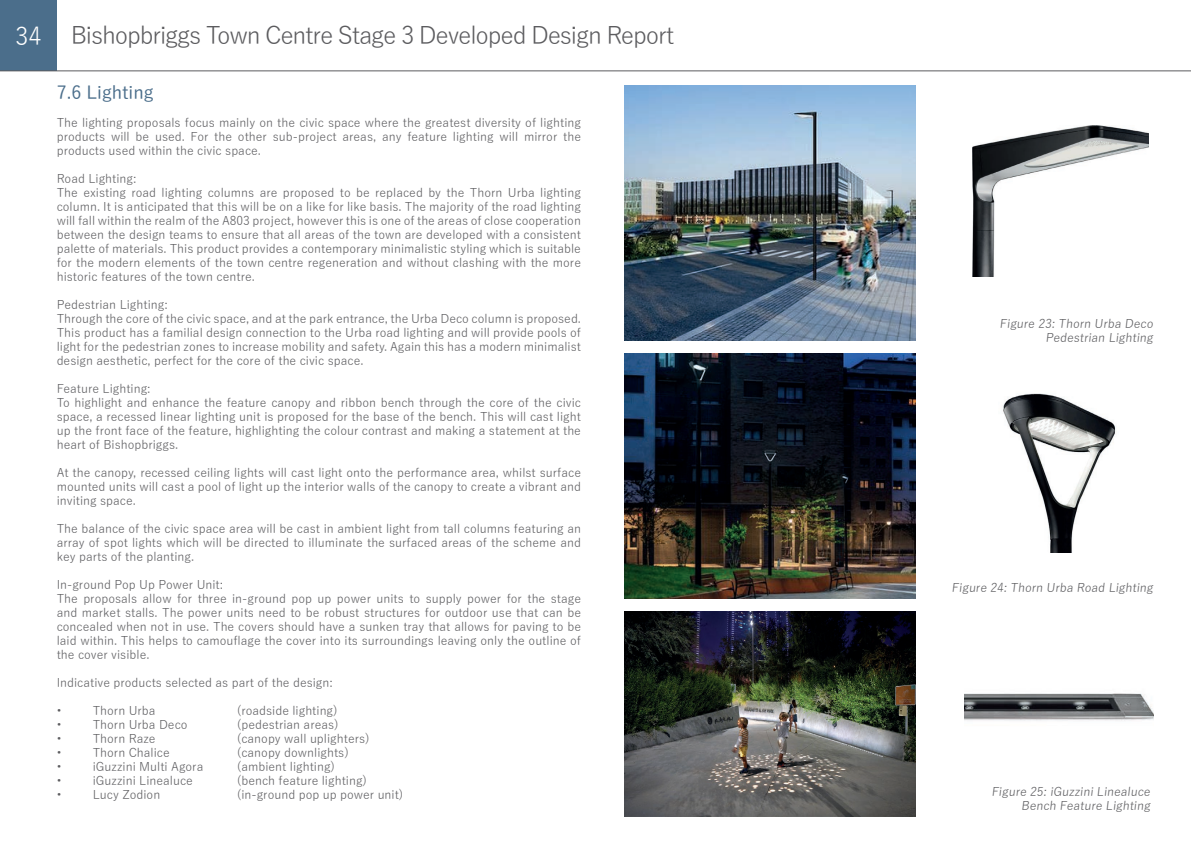
<style>
.page{position:relative;width:1191px;height:842px;background:#fff}
.page>*{position:absolute;margin:0;border:0;box-sizing:border-box;transform-origin:0 0}
.t1{font:24px "Yu Gothic";letter-spacing:-.05em;color:#5c5c5f}
.t2{font:500 18px "Yu Gothic";color:#4b6e8b}
.t3{font:12px/14px "Yu Gothic";color:#5c5c5f;text-align:justify}
.s1{color:#fff}
</style>
<div class="page">
<div style="left:0;top:0;width:57px;height:71px;background:#4b6e8b"></div>
<hr style="left:0;top:71px;width:1191px;height:1px;background:#5c5c5f">
<img style="left:972px;top:126px;width:176px;height:150px">
<img style="left:624px;top:353px;width:291px;height:246px">
<img style="left:1003px;top:393px;width:113px;height:159px">
<img style="left:624px;top:85px;width:291px;height:256px">
<img style="left:624px;top:611px;width:291px;height:205px">
<img style="left:964px;top:693px;width:189px;height:28px">
<h1 class="t1" style="left:15px;top:14px;width:660px"><span class="s1">34</span> Bishopbriggs Town Centre Stage 3 Developed Design Report</h1>
<p class="t2" style="left:57px;top:76px;width:98px">7.6 Lighting</p>
<p class="t3" style="left:57px;top:114px;width:526px">The lighting proposals focus mainly on the civic space where the greatest diversity of lighting products will be used. For the other sub-project areas, any feature lighting will mirror the products used within the civic space.</p>
<p class="t3" style="left:57px;top:170px;width:81px">Road Lighting:</p>
<p class="t3" style="left:57px;top:184px;width:526px">The existing road lighting columns are proposed to be replaced by the Thorn Urba lighting column. It is anticipated that this will be on a like for like basis. The majority of the road lighting will fall within the realm of the A803 project, however this is one of the areas of close cooperation between the design teams to ensure that all areas of the town are developed with a consistent palette of materials. This product provides a contemporary minimalistic styling which is suitable for the modern elements of the town centre regeneration and without clashing with the more historic features of the town centre.</p>
<p class="t3" style="left:57px;top:296px;width:113px">Pedestrian Lighting:</p>
<p class="t3" style="left:57px;top:310px;width:526px">Through the core of the civic space, and at the park entrance, the Urba Deco column is proposed.<br>This product has a familial design connection to the Urba road lighting and will provide pools of light for the pedestrian zones to increase mobility and safety. Again this has a modern minimalist design aesthetic, perfect for the core of the civic space.</p>
<p class="t3" style="left:57px;top:380px;width:95px">Feature Lighting:</p>
<p class="t3" style="left:57px;top:394px;width:526px">To highlight and enhance the feature canopy and ribbon bench through the core of the civic space, a recessed linear lighting unit is proposed for the base of the bench. This will cast light up the front face of the feature, highlighting the colour contrast and making a statement at the heart of Bishopbriggs.</p>
<p class="t3" style="left:57px;top:464px;width:526px">At the canopy, recessed ceiling lights will cast light onto the performance area, whilst surface mounted units will cast a pool of light up the interior walls of the canopy to create a vibrant and inviting space.</p>
<p class="t3" style="left:57px;top:520px;width:526px">The balance of the civic space area will be cast in ambient light from tall columns featuring an array of spot lights which will be directed to illuminate the surfaced areas of the scheme and key parts of the planting.</p>
<p class="t3" style="left:57px;top:576px;width:168px">In-ground Pop Up Power Unit:</p>
<p class="t3" style="left:57px;top:590px;width:526px">The proposals allow for three in-ground pop up power units to supply power for the stage and market stalls. The power units need to be robust structures for outdoor use that can be concealed when not in use. The covers should have a sunken tray that allows for paving to be laid within. This helps to camouflage the cover into its surroundings leaving only the outline of the cover visible.</p>
<p class="t3" style="left:57px;top:674px;width:278px">Indicative products selected as part of the design:</p>
<p class="t3" style="left:57px;top:702px;width:6px">•</p>
<p class="t3" style="left:93px;top:702px;width:64px">Thorn Urba</p>
<p class="t3" style="left:237px;top:702px;width:103px">(roadside lighting)</p>
<p class="t3" style="left:57px;top:716px;width:6px">•</p>
<p class="t3" style="left:93px;top:716px;width:96px">Thorn Urba Deco</p>
<p class="t3" style="left:237px;top:716px;width:104px">(pedestrian areas)</p>
<p class="t3" style="left:57px;top:730px;width:6px">•</p>
<p class="t3" style="left:93px;top:730px;width:64px">Thorn Raze</p>
<p class="t3" style="left:237px;top:730px;width:134px">(canopy wall uplighters)</p>
<p class="t3" style="left:57px;top:744px;width:6px">•</p>
<p class="t3" style="left:93px;top:744px;width:79px">Thorn Chalice</p>
<p class="t3" style="left:237px;top:744px;width:114px">(canopy downlights)</p>
<p class="t3" style="left:57px;top:758px;width:6px">•</p>
<p class="t3" style="left:93px;top:758px;width:112px">iGuzzini Multi Agora</p>
<p class="t3" style="left:237px;top:758px;width:100px">(ambient lighting)</p>
<p class="t3" style="left:57px;top:772px;width:6px">•</p>
<p class="t3" style="left:93px;top:772px;width:102px">iGuzzini Linealuce</p>
<p class="t3" style="left:237px;top:772px;width:132px">(bench feature lighting)</p>
<p class="t3" style="left:57px;top:786px;width:6px">•</p>
<p class="t3" style="left:93px;top:786px;width:69px">Lucy Zodion</p>
<p class="t3" style="left:237px;top:786px;width:168px">(in-ground pop up power unit)</p>
<p class="t3" style="left:999px;top:315px;width:157px;text-align:right">Figure 23: Thorn Urba Deco<br>Pedestrian Lighting</p>
<p class="t3" style="left:951px;top:579px;width:205px">Figure 24: Thorn Urba Road Lighting</p>
<p class="t3" style="left:991px;top:782px;width:163px;text-align:right">Figure 25: iGuzzini Linealuce<br>Bench Feature Lighting</p>
</div>
